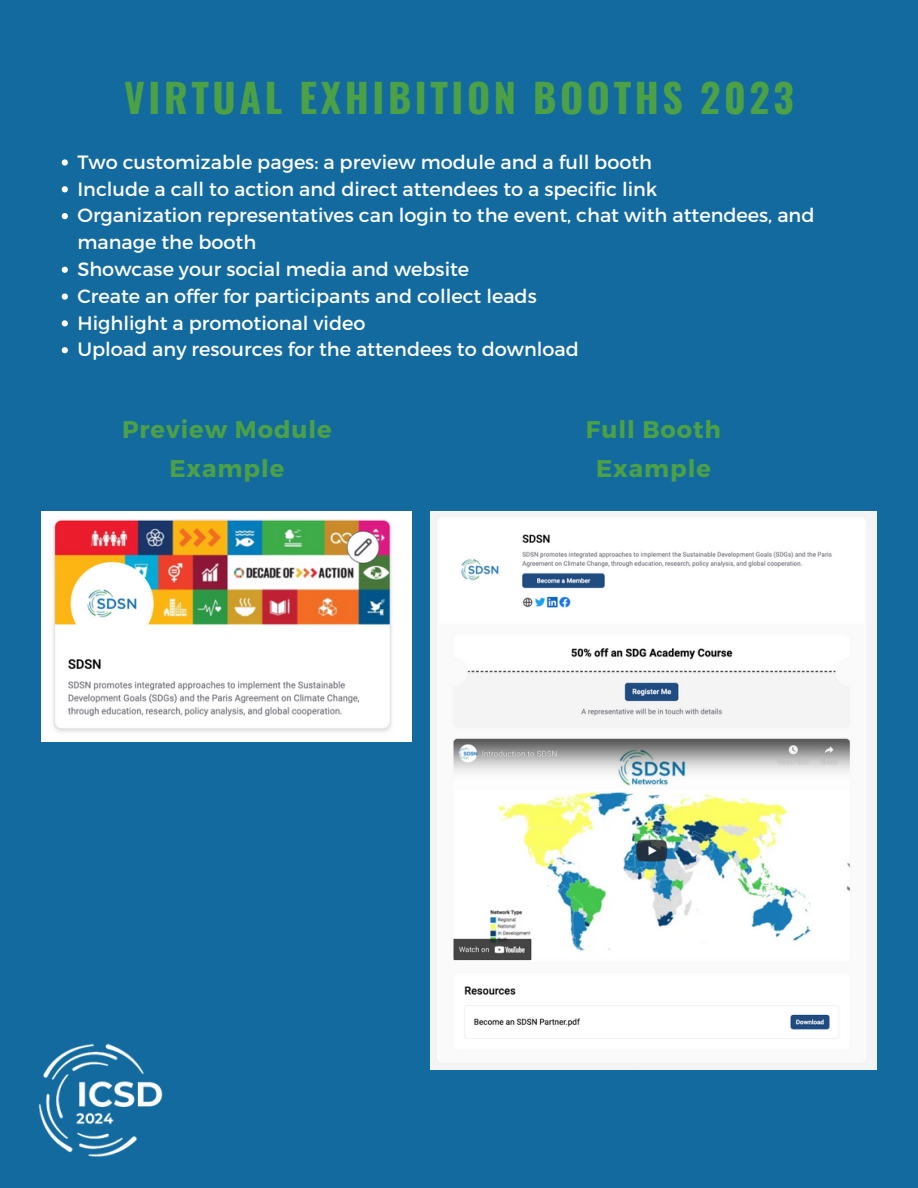
<style>
.page{position:relative;width:918px;height:1188px;background:#136a9f}
.page>*{position:absolute;margin:0;border:0;box-sizing:border-box;transform-origin:0 0}
.t1{font:700 39.6px "Oswald";letter-spacing:.09em;color:#4ca146}
.t2{font:700 24.15px/39.3px "Montserrat";letter-spacing:.04em;color:#4ca146;text-align:center}
.t3{font:19.2px/26.8px "Montserrat";color:#fff}
</style>
<div class="page">
<img style="left:42px;top:511px;width:370px;height:231px">
<img style="left:431px;top:511px;width:445px;height:558px">
<svg style="left:62px;top:159px;width:6px;height:7px"></svg>
<svg style="left:62px;top:186px;width:6px;height:6px"></svg>
<svg style="left:62px;top:213px;width:6px;height:6px"></svg>
<svg style="left:62px;top:267px;width:6px;height:6px"></svg>
<svg style="left:62px;top:293px;width:6px;height:7px"></svg>
<svg style="left:62px;top:320px;width:6px;height:6px"></svg>
<svg style="left:62px;top:347px;width:6px;height:6px"></svg>
<img style="left:38px;top:1043px;width:125px;height:114px">
<h1 class="t1" style="left:124px;top:67px;width:671px">VIRTUAL EXHIBITION BOOTHS 2023</h1>
<p class="t3" style="left:77px;top:147px;width:739px">Two customizable pages: a preview module and a full booth<br>Include a call to action and direct attendees to a specific link<br>Organization representatives can login to the event, chat with attendees, and manage the booth<br>Showcase your social media and website<br>Create an offer for participants and collect leads<br>Highlight a promotional video<br>Upload any resources for the attendees to download</p>
<p class="t2" style="left:122px;top:409px;width:211px">Preview Module<br>Example</p>
<p class="t2" style="left:586px;top:409px;width:137px">Full Booth<br>Example</p>
</div>
